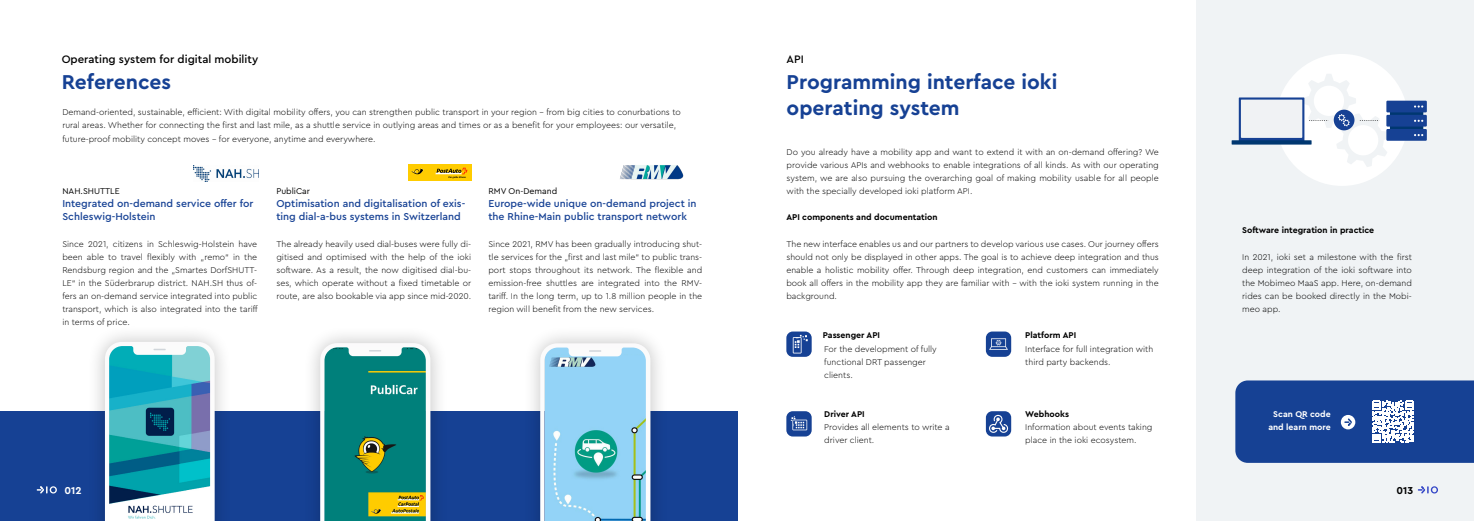
<style>
.page{position:relative;width:1474px;height:521px;background:#fff}
.page>*{position:absolute;margin:0;border:0;box-sizing:border-box;transform-origin:0 0}
.t1{font:700 21px/26.2px "Cera Pro";color:#164194}
.t2{font:500 11.38px "Cera Pro";color:#000}
.t3{font:500 10.5px/13.1px "Cera Pro";color:#164194}
.t4{font:700 10.5px "Cera Pro";color:#fff}
.t5{font:700 10.5px "Cera Pro";color:#000}
.t6{font:300 8.75px/13.1px "Cera Pro";color:#000;text-align:justify}
.t7{font:700 8.75px "Cera Pro";color:#000}
.t8{font:8.75px "Cera Pro";color:#000}
.t9{font:700 8.75px/13.1px "Cera Pro";color:#fff;text-align:center}
</style>
<div class="page">
<div style="left:0;top:412px;width:737px;height:109px;background:#164194"></div>
<div style="left:985px;top:411px;width:26px;height:25px;background:#164194;border-radius:6px"></div>
<div style="left:985px;top:331px;width:26px;height:26px;background:#164194;border-radius:6px"></div>
<div style="left:786px;top:331px;width:25px;height:26px;background:#164194;border-radius:6px"></div>
<div style="left:786px;top:411px;width:25px;height:25px;background:#164194;border-radius:6px"></div>
<div style="left:1196px;top:0;width:277px;height:521px;background:#f0f3f5"></div>
<svg style="left:989px;top:415px;width:19px;height:18px"></svg>
<svg style="left:790px;top:416px;width:17px;height:14px"></svg>
<svg style="left:989px;top:338px;width:19px;height:12px"></svg>
<svg style="left:792px;top:335px;width:15px;height:18px"></svg>
<div style="left:1276px;top:54px;width:131px;height:132px;background:#fff;border-radius:50%"></div>
<div style="left:1231px;top:140px;width:80px;height:5px;background:#003770"></div>
<svg style="left:1238px;top:74px;width:151px;height:93px"></svg>
<div style="left:1389px;top:106px;width:34px;height:29px;background:linear-gradient(to right,#043977,#043977)"></div>
<div style="left:1386px;top:115px;width:40px;height:12px;background:#164194"></div>
<div style="left:1386px;top:129px;width:40px;height:12px;background:#164194"></div>
<div style="left:1386px;top:101px;width:40px;height:11px;background:#164194"></div>
<svg style="left:1414px;top:105px;width:9px;height:3px"></svg>
<svg style="left:1414px;top:120px;width:9px;height:2px"></svg>
<svg style="left:1414px;top:134px;width:9px;height:2px"></svg>
<svg style="left:37px;top:486px;width:20px;height:7px"></svg>
<svg style="left:1417px;top:486px;width:20px;height:7px"></svg>
<img style="left:620px;top:165px;width:63px;height:15px">
<div style="left:408px;top:164px;width:63px;height:17px;background:#fc0"></div>
<svg style="left:435px;top:168px;width:32px;height:10px"></svg>
<svg style="left:412px;top:168px;width:11px;height:6px"></svg>
<img style="left:194px;top:165px;width:64px;height:16px">
<div style="left:302px;top:325px;width:146px;height:196px;background:#000;opacity:.25"></div>
<svg style="left:320px;top:343px;width:110px;height:178px;background:#3a9581"></svg>
<div style="left:522px;top:325px;width:146px;height:196px;background:#000;opacity:.25"></div>
<svg style="left:540px;top:343px;width:110px;height:178px;background:#98d1ea"></svg>
<svg style="left:1235px;top:380px;width:238px;height:83px;background:#2a519d"></svg>
<div style="left:87px;top:324px;width:146px;height:197px;background:#000;opacity:.25"></div>
<svg style="left:105px;top:342px;width:110px;height:179px;background:#59b2c1"></svg>
<h2 class="t2" style="left:62px;top:51px;width:198px">Operating system for digital mobility</h2>
<h1 class="t1" style="left:62px;top:68px;width:111px">References</h1>
<p class="t6" style="left:62px;top:105px;width:620px;text-align:left">Demand-oriented, sustainable, efficient: With digital mobility offers, you can strengthen public transport in your region – from big cities to conurbations to rural areas. Whether for connecting the first and last mile, as a shuttle service in outlying areas and times or as a benefit for your employees: our versatile, future-proof mobility concept moves – for everyone, anytime and everywhere.</p>
<p class="t8" style="left:62px;top:185px;width:59px">NAH.SHUTTLE</p>
<p class="t8" style="left:276px;top:185px;width:35px">PubliCar</p>
<p class="t8" style="left:488px;top:185px;width:70px">RMV On-Demand</p>
<p class="t3" style="left:62px;top:197px;width:192px">Integrated on-demand service offer for<br>Schleswig-Holstein</p>
<p class="t3" style="left:276px;top:197px;width:190px">Optimisation and digitalisation of exis&shy;ting dial-a-bus systems in Switzerland</p>
<p class="t3" style="left:488px;top:197px;width:210px">Europe-wide unique on-demand project in the Rhine-Main public transport network</p>
<p class="t6" style="left:62px;top:237px;width:197px">Since 2021, citizens in Schleswig-Holstein have been able to travel flexibly with „remo“ in the Rendsburg region and the „Smartes DorfSHUTT-LE“ in the Süderbrarup district. NAH.SH thus of&shy;fers an on-demand service integrated into public transport, which is also integrated into the tariff in terms of price.</p>
<p class="t6" style="left:276px;top:237px;width:196px">The already heavily used dial-buses were fully di&shy;gitised and optimised with the help of the ioki software. As a result, the now digitised dial-bu&shy;ses, which operate without a fixed timetable or route, are also bookable via app since mid-2020.</p>
<p class="t6" style="left:488px;top:237px;width:215px">Since 2021, RMV has been gradually introducing shut&shy;tle services for the „first and last mile“ to public trans&shy;port stops throughout its network. The flexible and emission-free shuttles are integrated into the RMV&shy;tariff. In the long term, up to 1.8 million people in the region will benefit from the new services.</p>
<h2 class="t2" style="left:786px;top:51px;width:19px">API</h2>
<h1 class="t1" style="left:786px;top:68px;width:272px">Programming interface ioki operating system</h1>
<p class="t6" style="left:786px;top:145px;width:374px">Do you already have a mobility app and want to extend it with an on-demand offering? We provide various APIs and webhooks to enable integrations of all kinds. As with our operating system, we are also pursuing the overarching goal of making mobility usable for all people with the specially developed ioki platform API.</p>
<p class="t7" style="left:786px;top:211px;width:153px">API components and documentation</p>
<p class="t6" style="left:786px;top:237px;width:374px">The new interface enables us and our partners to develop various use cases. Our journey offers should not only be displayed in other apps. The goal is to achieve deep integration and thus enable a holistic mobility offer. Through deep integration, end customers can immediately book all offers in the mobility app they are familiar with - with the ioki system running in the background.</p>
<p class="t7" style="left:822px;top:330px;width:59px">Passenger API</p>
<p class="t7" style="left:1025px;top:330px;width:52px">Platform API</p>
<p class="t6" style="left:824px;top:342px;width:114px;text-align:left">For the development of fully functional DRT passenger clients.</p>
<p class="t6" style="left:1025px;top:342px;width:129px">Interface for full integration with third party backends.</p>
<p class="t7" style="left:824px;top:408px;width:42px">Driver API</p>
<p class="t7" style="left:1025px;top:408px;width:45px">Webhooks</p>
<p class="t6" style="left:824px;top:420px;width:127px">Provides all elements to write a driver client.</p>
<p class="t6" style="left:1025px;top:420px;width:129px">Information about events taking place in the ioki ecosystem.</p>
<p class="t7" style="left:1242px;top:225px;width:133px">Software integration in practice</p>
<p class="t6" style="left:1242px;top:250px;width:171px">In 2021, ioki set a milestone with the first deep integration of the ioki software into the Mobimeo MaaS app. Here, on-demand rides can be booked directly in the Mobi&shy;meo app.</p>
<p class="t9" style="left:1268px;top:407px;width:64px">Scan QR code and learn more</p>
<p class="t4" style="left:64px;top:483px;width:19px">012</p>
<p class="t5" style="left:1396px;top:483px;width:18px">013</p>
</div>
